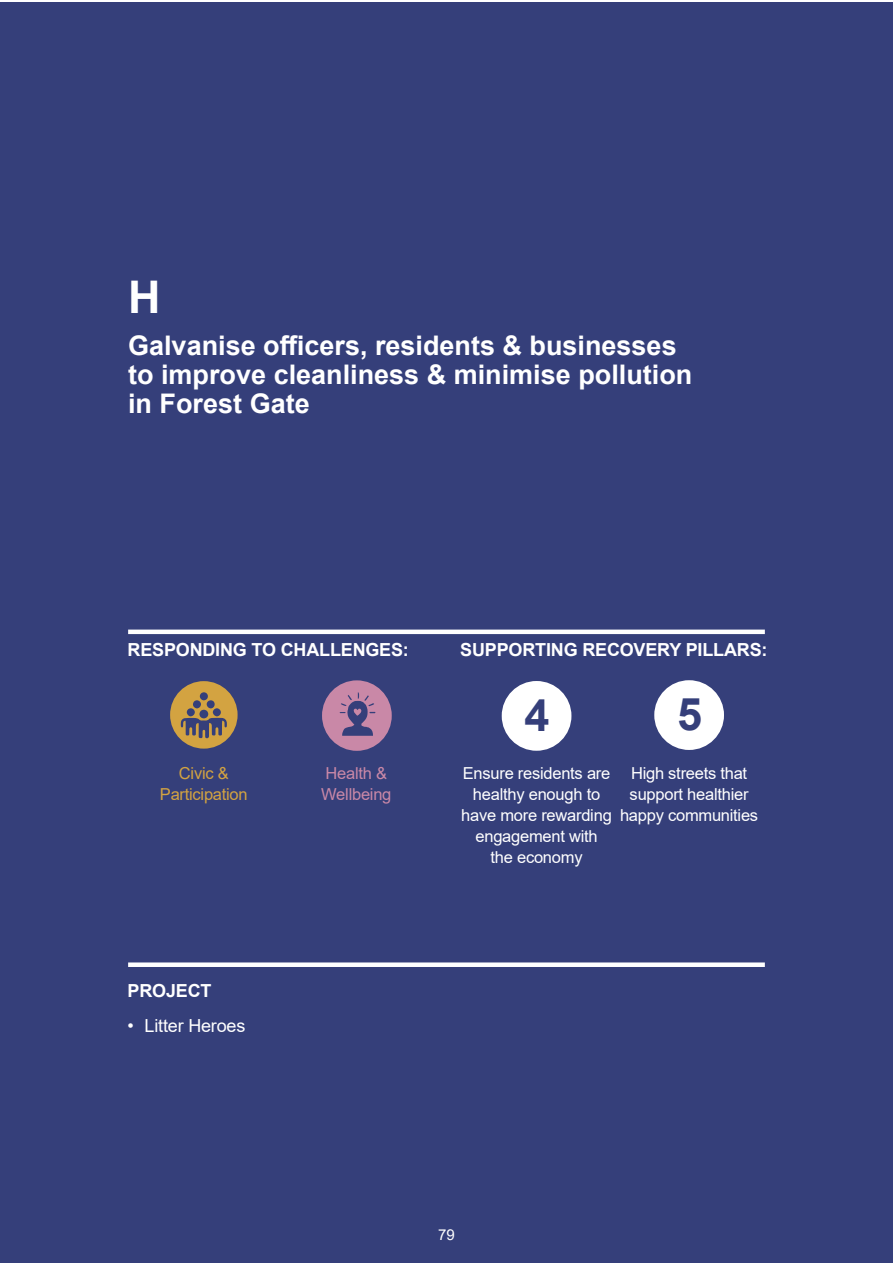
<style>
.page{position:relative;width:893px;height:1263px;background:#fff}
.page>*{position:absolute;margin:0;border:0;box-sizing:border-box;transform-origin:0 0}
.t1{font:700 45px "Arial";color:#353f7a}
.t2{font:700 45px "Arial";color:#fff}
.t3{font:700 27px/29.1px "Arial";color:#fff}
.t4{font:700 18px "Arial";letter-spacing:-.01em;color:#fff}
.t5{font:18px "Arial";letter-spacing:-.01em;color:#fff}
.t6{font:16.5px/21px "Arial";letter-spacing:-.015em;color:#fff;text-align:center}
.t7{font:16.5px/21px "Arial";letter-spacing:-.015em;color:#d3a341;text-align:center}
.t8{font:16.5px/21px "Arial";letter-spacing:-.015em;color:#c988a7}
.t9{font:15px "Arial";color:#fff}
</style>
<div class="page">
<div style="left:0;top:2px;width:893px;height:1261px;background:#353f7a"></div>
<div style="left:128px;top:629px;width:637px;height:5px;background:#fff"></div>
<div style="left:128px;top:962px;width:637px;height:5px;background:#fff"></div>
<div style="left:502px;top:681px;width:69px;height:70px;background:#fff;border-radius:50%"></div>
<div style="left:654px;top:680px;width:70px;height:70px;background:#fff;border-radius:50%"></div>
<svg style="left:322px;top:680px;width:70px;height:71px"></svg>
<svg style="left:170px;top:681px;width:68px;height:68px"></svg>
<h1 class="t2" style="left:128px;top:265px;width:34px">H</h1>
<h2 class="t3" style="left:128px;top:331px;width:566px">Galvanise officers, residents &amp; businesses to improve cleanliness &amp; minimise pollution in Forest Gate</h2>
<p class="t4" style="left:128px;top:637px;width:283px">RESPONDING TO CHALLENGES:</p>
<p class="t4" style="left:460px;top:637px;width:309px">SUPPORTING RECOVERY PILLARS:</p>
<p class="t7" style="left:160px;top:762px;width:89px">Civic &amp;<br>Participation</p>
<p class="t4" style="left:128px;top:978px;width:85px">PROJECT</p>
<p class="t5" style="left:128px;top:1013px;width:119px">• Litter Heroes</p>
<p class="t8" style="left:321px;top:762px;width:72px">Health &amp;<br>Wellbeing</p>
<h1 class="t1" style="left:524px;top:684px;width:27px">4</h1>
<h1 class="t1" style="left:677px;top:683px;width:27px">5</h1>
<p class="t6" style="left:461px;top:762px;width:152px">Ensure residents are healthy enough to have more rewarding engagement with<br>the economy</p>
<p class="t6" style="left:620px;top:762px;width:140px">High streets that support healthier happy communities</p>
<p class="t9" style="left:438px;top:1224px;width:18px">79</p>
</div>
